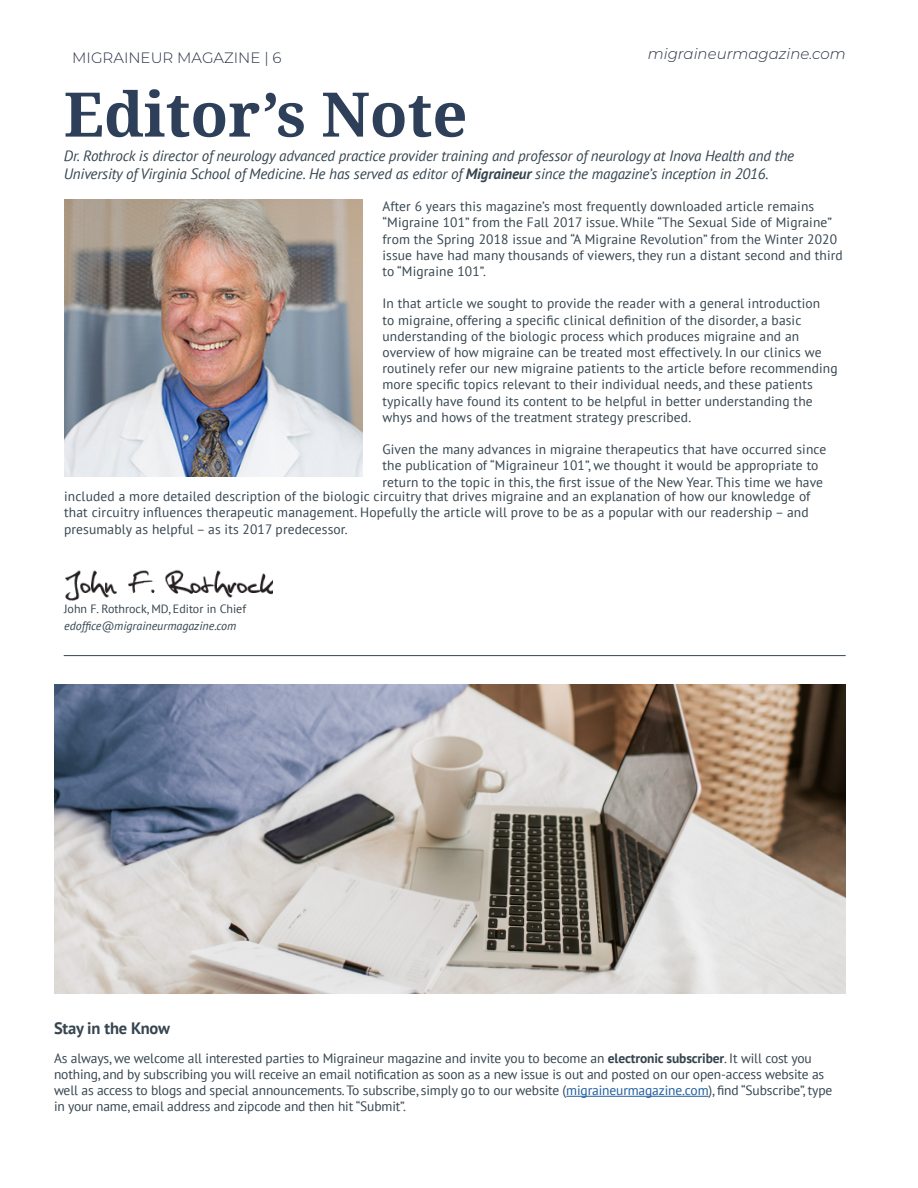
<style>
.page{position:relative;width:918px;height:1188px;background:#fff}
.page>*{position:absolute;margin:0;border:0;box-sizing:border-box;transform-origin:0 0}
.t1{font:700 61.5px "Droid Serif";color:#2e4059}
.t2{font:700 16.5px "PT Sans";letter-spacing:-.01em;color:#36454f}
.t3{font:italic 15px/18px "PT Sans";letter-spacing:-.01em;color:#36454f}
.t4{font:italic 300 15px "Montserrat";color:#292f45}
.t5{font:300 15px "Montserrat";color:#292f45}
.t6{font:13.5px/16.2px "PT Sans";letter-spacing:.01em;color:#36454f}
.t7{font:13.5px/16.2px "PT Sans";letter-spacing:-.01em;color:#36454f}
.t8{font:12px "PT Sans";color:#36454f}
.t9{font:italic 12px "PT Sans";color:#36454f}
.s1{font-weight:700}
.s2{color:#215e9e}
</style>
<div class="page">
<hr style="left:566px;top:1096px;width:143px;height:1px;background:#215e9e">
<img style="left:65px;top:570px;width:208px;height:31px">
<hr style="left:64px;top:655px;width:782px;height:1px;background:#36454f">
<img style="left:64px;top:200px;width:299px;height:277px">
<img style="left:54px;top:684px;width:792px;height:309px">
<p class="t5" style="left:72px;top:47px;width:211px">MIGRAINEUR MAGAZINE | 6</p>
<p class="t4" style="left:648px;top:43px;width:199px">migraineurmagazine.com</p>
<h1 class="t1" style="left:64px;top:79px;width:405px">Editor’s Note</h1>
<p class="t3" style="left:64px;top:147px;width:732px">Dr. Rothrock is director of neurology advanced practice provider training and professor of neurology at Inova Health and the<br>University of Virginia School of Medicine. He has served as editor of <span class="s1">Migraineur</span> since the magazine’s inception in 2016.</p>
<p class="t6" style="left:383px;top:198px;width:462px">After 6 years this magazine’s most frequently downloaded article remains “Migraine 101” from the Fall 2017 issue. While “The Sexual Side of Migraine” from the Spring 2018 issue and “A Migraine Revolution” from the Winter 2020 issue have had many thousands of viewers, they run a distant second and third to “Migraine 101”.</p>
<p class="t6" style="left:383px;top:295px;width:457px">In that article we sought to provide the reader with a general introduction<br>to migraine, offering a specific clinical definition of the disorder, a basic understanding of the biologic process which produces migraine and an overview of how migraine can be treated most effectively. In our clinics we routinely refer our new migraine patients to the article before recommending more specific topics relevant to their individual needs, and these patients typically have found its content to be helpful in better understanding the whys and hows of the treatment strategy prescribed.</p>
<p class="t6" style="left:383px;top:441px;width:445px">Given the many advances in migraine therapeutics that have occurred since the publication of “Migraineur 101”, we thought it would be appropriate to return to the topic in this, the first issue of the New Year. This time we have</p>
<p class="t6" style="left:64px;top:488px;width:748px">included a more detailed description of the biologic circuitry that drives migraine and an explanation of how our knowledge of that circuitry influences therapeutic management. Hopefully the article will prove to be as a popular with our readership – and presumably as helpful – as its 2017 predecessor.</p>
<p class="t8" style="left:64px;top:601px;width:184px">John F. Rothrock, MD, Editor in Chief</p>
<p class="t9" style="left:64px;top:618px;width:174px">edoffice@migraineurmagazine.com</p>
<p class="t2" style="left:54px;top:1017px;width:118px">Stay in the Know</p>
<p class="t7" style="left:54px;top:1050px;width:780px">As always, we welcome all interested parties to Migraineur magazine and invite you to become an <span class="s1">electronic subscriber</span>. It will cost you nothing, and by subscribing you will receive an email notification as soon as a new issue is out and posted on our open-access website as well as access to blogs and special announcements. To subscribe, simply go to our website (<span class="s2">migraineurmagazine.com</span>), find “Subscribe”, type in your name, email address and zipcode and then hit “Submit”.</p>
</div>
